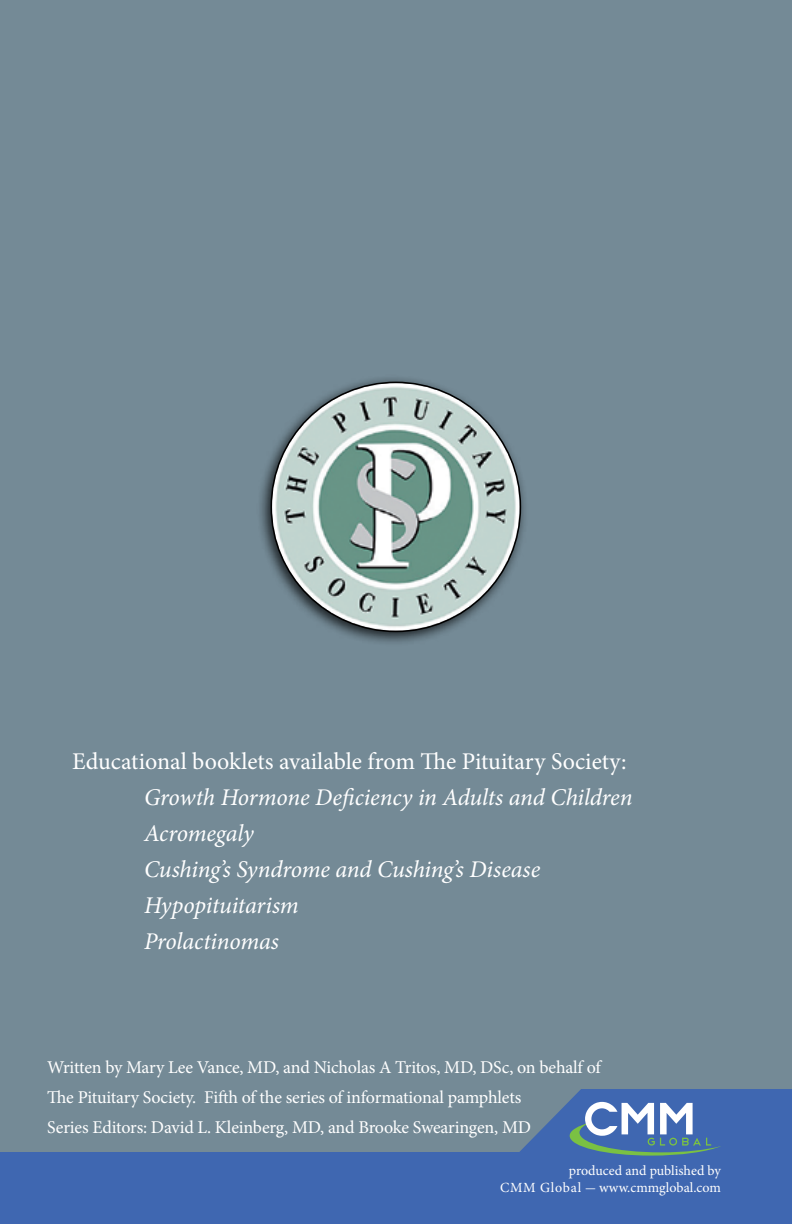
<style>
.page{position:relative;width:792px;height:1224px;background:#748a96}
.page>*{position:absolute;margin:0;border:0;box-sizing:border-box;transform-origin:0 0}
.t1{font:italic 24px/36px "Minion Pro";letter-spacing:-.01em;color:#fff}
.t2{font:24px "Minion Pro";color:#fff}
.t3{font:18px/30px "Minion Pro";letter-spacing:-.01em;color:#fff}
.t4{font:14px/16.8px "Minion Pro";color:#fff;text-align:right}
</style>
<div class="page">
<svg style="left:0;top:1089px;width:792px;height:135px;fill:#3f67b1"></svg>
<div style="left:256px;top:374px;width:272px;height:272px;background:#000;opacity:.75"></div>
<img style="left:271px;top:382px;width:249px;height:249px;border-radius:125px">
<svg style="left:570px;top:1102px;width:151px;height:54px;background:#6b8eb5"></svg>
<h1 class="t2" style="left:72px;top:745px;width:556px">Educational booklets available from The Pituitary Society:</h1>
<h1 class="t1" style="left:144px;top:779px;width:490px">Growth Hormone Deficiency in Adults and Children<br>Acromegaly<br>Cushing’s Syndrome and Cushing’s Disease<br>Hypopituitarism<br>Prolactinomas</h1>
<p class="t3" style="left:47px;top:1052px;width:555px">Written by Mary Lee Vance, MD, and Nicholas A Tritos, MD, DSc, on behalf of<br>The Pituitary Society. Fifth of the series of informational pamphlets<br>Series Editors: David L. Kleinberg, MD, and Brooke Swearingen, MD</p>
<p class="t4" style="left:500px;top:1162px;width:222px">produced and published by<br>CMM Global - www.cmmglobal.com</p>
</div>
